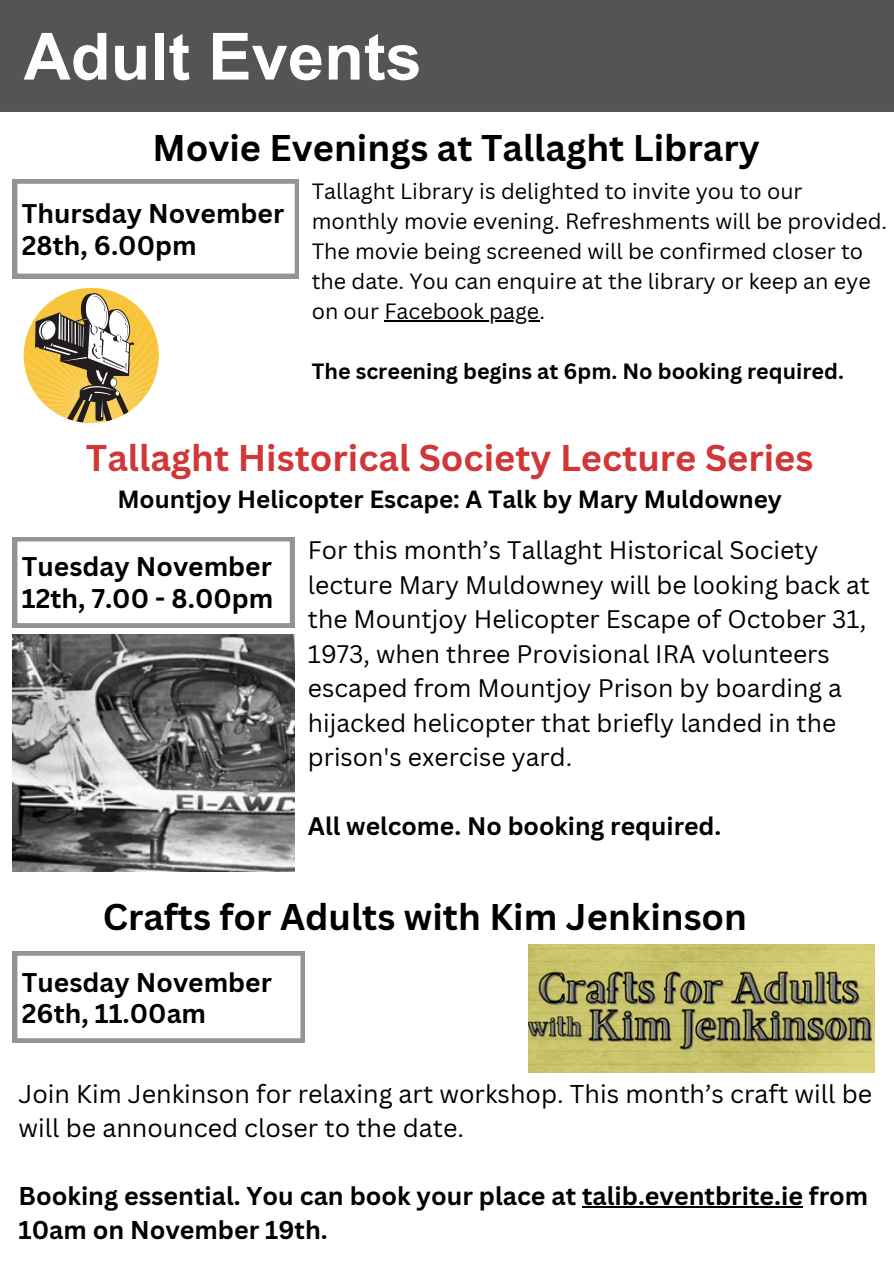
<style>
.page{position:relative;width:894px;height:1264px;background:#fff}
.page>*{position:absolute;margin:0;border:0;box-sizing:border-box;transform-origin:0 0}
.t1{font:700 65.1px "Arial MT Pro";color:#fff}
.t2{font:700 36.15px "Canva Sans";color:#000}
.t3{font:700 36.15px "Canva Sans";color:#d13737}
.t4{font:700 26.4px/31.5px "Canva Sans";color:#000}
.t5{font:25.05px/33.9px "Canva Sans";color:#000}
.t6{font:700 25.05px/33.9px "Canva Sans";color:#000}
.t7{font:24.75px/34.5px "Canva Sans";color:#000}
.t8{font:700 24.75px "Canva Sans";color:#000}
.t9{font:700 24.15px "Canva Sans";color:#000}
.t10{font:21.45px/30px "Canva Sans";color:#000}
.t11{font:700 21.45px "Canva Sans";color:#000}
</style>
<div class="page">
<div style="left:0;top:0;width:893px;height:112px;background:#545454"></div>
<svg style="left:13px;top:179px;width:286px;height:99px"></svg>
<svg style="left:24px;top:288px;width:135px;height:135px"></svg>
<svg style="left:13px;top:537px;width:281px;height:90px"></svg>
<img style="left:528px;top:944px;width:346px;height:127px">
<svg style="left:13px;top:951px;width:291px;height:91px"></svg>
<img style="left:13px;top:634px;width:281px;height:237px">
<hr style="left:384px;top:320px;width:155px;height:1px;background:#000">
<hr style="left:582px;top:1205px;width:220px;height:2px;background:#000">
<h3 class="t1" style="left:24px;top:32px;width:399px">Adult Events</h3>
<p class="t2" style="left:152px;top:123px;width:608px">Movie Evenings at Tallaght Library</p>
<h3 class="t10" style="left:311px;top:176px;width:577px">Tallaght Library is delighted to invite you to our monthly movie evening. Refreshments will be provided.<br>The movie being screened will be confirmed closer to the date. You can enquire at the library or keep an eye on our Facebook page.</h3>
<h4 class="t11" style="left:311px;top:356px;width:533px">The screening begins at 6pm. No booking required.</h4>
<h1 class="t4" style="left:22px;top:197px;width:263px">Thursday November<br>28th, 6.00pm</h1>
<h3 class="t3" style="left:86px;top:432px;width:728px">Tallaght Historical Society Lecture Series</h3>
<h3 class="t9" style="left:117px;top:482px;width:666px">Mountjoy Helicopter Escape: A Talk by Mary Muldowney</h3>
<p class="t7" style="left:308px;top:532px;width:563px">For this month’s Tallaght Historical Society lecture Mary Muldowney will be looking back at the Mountjoy Helicopter Escape of October 31, 1973, when three Provisional IRA volunteers escaped from Mountjoy Prison by boarding a hijacked helicopter that briefly landed in the prison's exercise yard.</p>
<h2 class="t4" style="left:22px;top:550px;width:253px">Tuesday November<br>12th, 7.00 - 8.00pm</h2>
<h2 class="t8" style="left:308px;top:808px;width:415px">All welcome. No booking required.</h2>
<h3 class="t2" style="left:103px;top:891px;width:645px">Crafts for Adults with Kim Jenkinson</h3>
<p class="t4" style="left:22px;top:965px;width:251px">Tuesday November<br>26th, 11.00am</p>
<p class="t5" style="left:19px;top:1076px;width:854px">Join Kim Jenkinson for relaxing art workshop. This month’s craft will be will be announced closer to the date.</p>
<h4 class="t6" style="left:19px;top:1177px;width:851px">Booking essential. You can book your place at talib.eventbrite.ie from<br>10am on November 19th.</h4>
</div>
